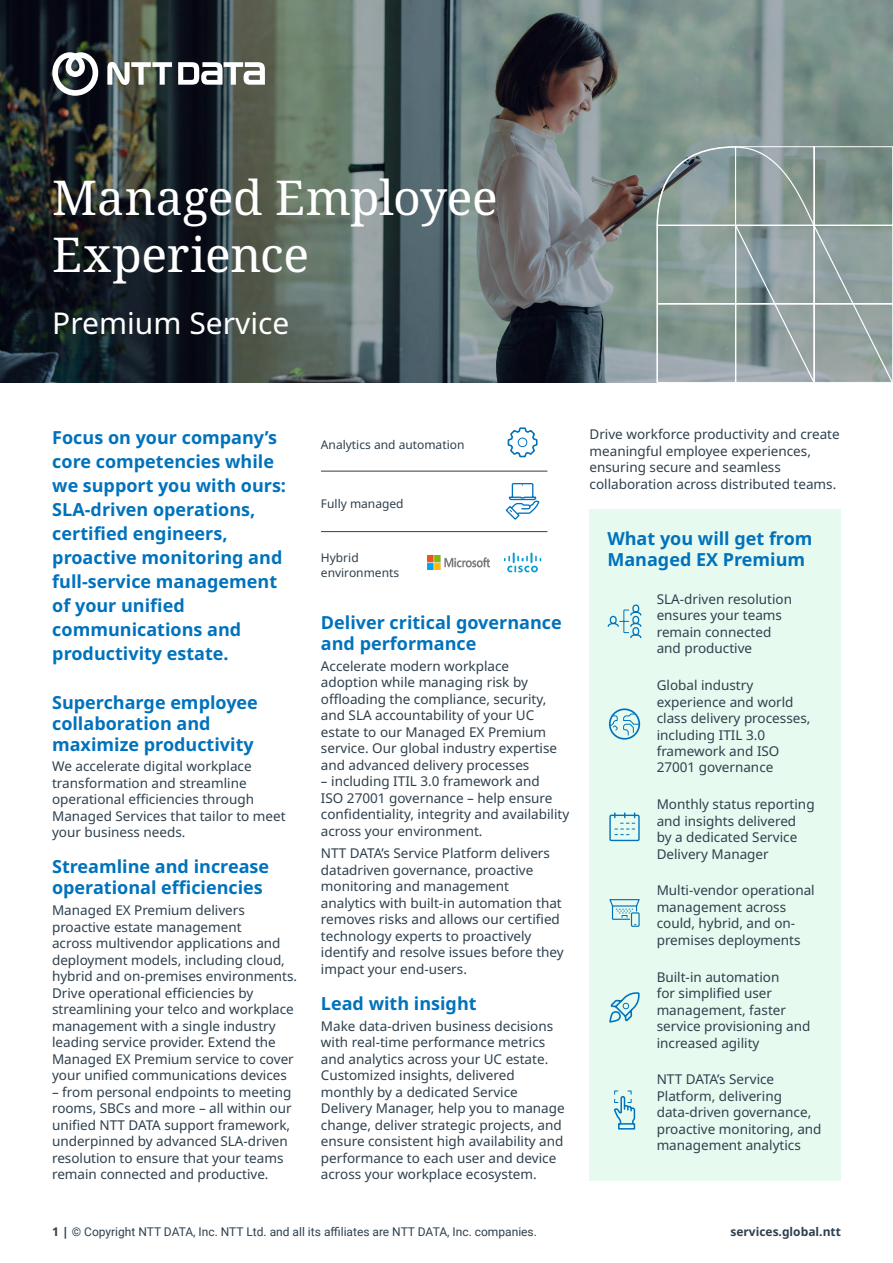
<style>
.page{position:relative;width:893px;height:1263px;background:#fff}
.page>*{position:absolute;margin:0;border:0;box-sizing:border-box;transform-origin:0 0}
.t1{font:48px/57px "Noto Serif";letter-spacing:-.005em;color:#fff}
.t2{font:30px "Noto Sans";color:#fff}
.t3{font:700 18px/24px "Noto Sans";color:#0072bc}
.t4{font:13.5px/16.5px "Noto Sans";color:#2e404d}
.t5{font:12px "Roboto";color:#2e404d}
.t6{font:12px/15px "Noto Sans";color:#2e404d}
.t7{font:700 12px "Noto Sans";color:#2e404d}
.s1{font-family:"Noto Sans";font-weight:700}
</style>
<div class="page">
<svg style="left:0;top:0;width:893px;height:383px;background:#505d5b"></svg>
<svg style="left:656px;top:146px;width:237px;height:237px;background:#90a09e"></svg>
<svg style="left:52px;top:52px;width:46px;height:44px"></svg>
<svg style="left:178px;top:62px;width:87px;height:23px"></svg>
<svg style="left:107px;top:62px;width:65px;height:23px"></svg>
<hr style="left:321px;top:531px;width:226px;height:1px;background:#2e404d">
<hr style="left:321px;top:471px;width:226px;height:1px;background:#2e404d">
<img style="left:427px;top:556px;width:62px;height:13px">
<svg style="left:504px;top:553px;width:37px;height:19px"></svg>
<svg style="left:505px;top:483px;width:35px;height:37px"></svg>
<svg style="left:507px;top:427px;width:31px;height:30px"></svg>
<div style="left:589px;top:509px;width:252px;height:672px;background:#e6faef"></div>
<svg style="left:607px;top:604px;width:35px;height:35px"></svg>
<svg style="left:609px;top:713px;width:31px;height:23px"></svg>
<div style="left:609px;top:708px;width:31px;height:32px;border:2px solid #0073bd;border-radius:50%"></div>
<div style="left:618px;top:1123px;width:17px;height:6px;border:2px solid #0073bd"></div>
<svg style="left:614px;top:1090px;width:22px;height:35px"></svg>
<svg style="left:614px;top:813px;width:21px;height:22px"></svg>
<div style="left:609px;top:815px;width:31px;height:26px;border:1px solid #0073bd"></div>
<div style="left:631px;top:912px;width:9px;height:15px;border:1px solid #0073bd"></div>
<svg style="left:609px;top:899px;width:31px;height:26px"></svg>
<svg style="left:609px;top:992px;width:31px;height:31px"></svg>
<h1 class="t1" style="left:52px;top:171px;width:447px">Managed Employee<br>Experience</h1>
<h2 class="t2" style="left:52px;top:306px;width:239px">Premium Service</h2>
<h3 class="t3" style="left:52px;top:426px;width:235px">Focus on your company’s core competencies while we support you with ours:<br>SLA-driven operations, certified engineers, proactive monitoring and full-service management of your unified communications and productivity estate.</h3>
<h3 class="t3" style="left:52px;top:692px;width:207px;line-height:21px">Supercharge employee collaboration and maximize productivity</h3>
<p class="t4" style="left:52px;top:758px;width:235px">We accelerate digital workplace transformation and streamline operational efficiencies through<br>Managed Services that tailor to meet your business needs.</p>
<h3 class="t3" style="left:52px;top:857px;width:219px;line-height:21px">Streamline and increase operational efficiencies</h3>
<p class="t4" style="left:52px;top:902px;width:247px">Managed EX Premium delivers proactive estate management<br>across multivendor applications and deployment models, including cloud, hybrid and on-premises environments.<br>Drive operational efficiencies by streamlining your telco and workplace management with a single industry leading service provider. Extend the Managed EX Premium service to cover your unified communications devices</p>
<p class="t4" style="left:52px;top:1084px;width:241px">– from personal endpoints to meeting rooms, SBCs and more – all within our unified NTT DATA support framework, underpinned by advanced SLA-driven resolution to ensure that your teams remain connected and productive.</p>
<p class="t6" style="left:321px;top:437px;width:145px">Analytics and automation</p>
<p class="t4" style="left:589px;top:426px;width:252px">Drive workforce productivity and create meaningful employee experiences, ensuring secure and seamless collaboration across distributed teams.</p>
<p class="t6" style="left:321px;top:496px;width:84px">Fully managed</p>
<p class="t6" style="left:321px;top:551px;width:80px">Hybrid environments</p>
<h3 class="t3" style="left:321px;top:612px;width:242px;line-height:21px">Deliver critical governance and performance</h3>
<p class="t4" style="left:321px;top:658px;width:238px">Accelerate modern workplace adoption while managing risk by offloading the compliance, security, and SLA accountability of your UC estate to our Managed EX Premium service. Our global industry expertise and advanced delivery processes</p>
<p class="t4" style="left:321px;top:773px;width:250px">– including ITIL 3.0 framework and<br>ISO 27001 governance – help ensure confidentiality, integrity and availability across your environment.</p>
<p class="t4" style="left:321px;top:845px;width:244px">NTT DATA’s Service Platform delivers datadriven governance, proactive monitoring and management analytics with built-in automation that removes risks and allows our certified technology experts to proactively identify and resolve issues before they impact your end-users.</p>
<h3 class="t3" style="left:321px;top:992px;width:157px">Lead with insight</h3>
<p class="t4" style="left:321px;top:1018px;width:245px">Make data-driven business decisions with real-time performance metrics and analytics across your UC estate.<br>Customized insights, delivered monthly by a dedicated Service Delivery Manager, help you to manage change, deliver strategic projects, and ensure consistent high availability and performance to each user and device across your workplace ecosystem.</p>
<h3 class="t3" style="left:607px;top:528px;width:207px;line-height:21px">What you will get from<br>Managed EX Premium</h3>
<p class="t4" style="left:657px;top:591px;width:137px">SLA-driven resolution ensures your teams remain connected and productive</p>
<p class="t4" style="left:657px;top:677px;width:155px">Global industry experience and world class delivery processes, including ITIL 3.0 framework and ISO<br>27001 governance</p>
<p class="t4" style="left:657px;top:796px;width:159px">Monthly status reporting and insights delivered<br>by a dedicated Service<br>Delivery Manager</p>
<p class="t4" style="left:657px;top:882px;width:160px">Multi-vendor operational management across could, hybrid, and on&shy;premises deployments</p>
<p class="t4" style="left:657px;top:969px;width:155px">Built-in automation<br>for simplified user management, faster service provisioning and increased agility</p>
<p class="t4" style="left:657px;top:1071px;width:166px">NTT DATA’s Service<br>Platform, delivering data-driven governance, proactive monitoring, and management analytics</p>
<p class="t5" style="left:52px;top:1223px;width:486px"><span class="s1">1 |</span> © Copyright NTT DATA, Inc. NTT Ltd. and all its affiliates are NTT DATA, Inc. companies.</p>
<p class="t7" style="left:730px;top:1225px;width:112px">services.global.ntt</p>
</div>
